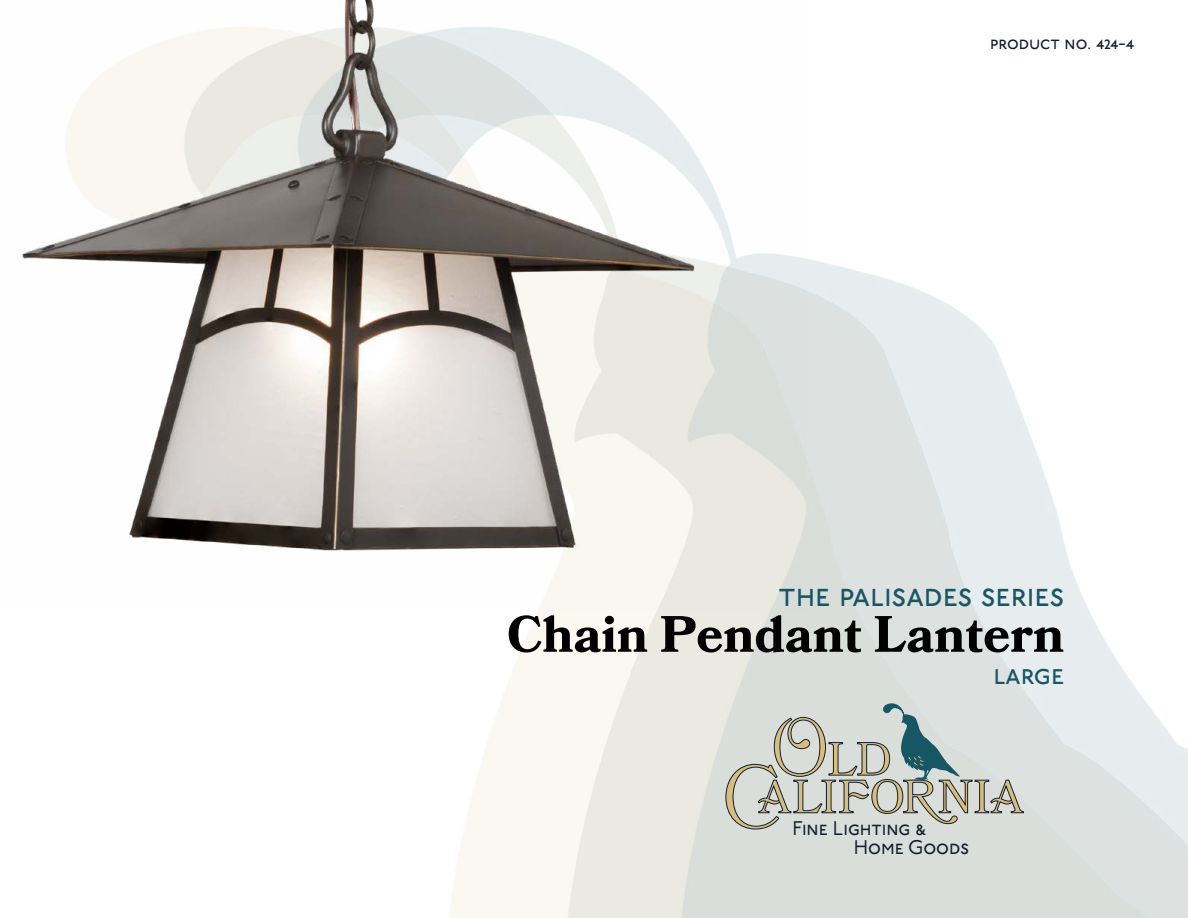
<style>
.page{position:relative;width:1188px;height:918px;background:#fff}
.page>*{position:absolute;margin:0;border:0;box-sizing:border-box;transform-origin:0 0}
.t1{font:700 51px "Bookmania";color:#000}
.t2{font:46.5px "Bookmania";letter-spacing:.025em;color:#d7be7f}
.t3{font:33px "P22 Underground Bk P";color:#175765}
.t4{font:28.5px "P22 Underground Bk P";color:#175765}
.t5{font:19.8px/18.1px "P22 Underground Bk P";color:#131e2d}
.t6{font:18px "P22 Underground Bk P";color:#131a2d}
.s1{font-weight:300;font-size:80.85px}
.s2{font-size:64.95px}
</style>
<div class="page">
<svg style="left:725px;top:702px;width:299px;height:127px;background:#c3cbca"></svg>
<img style="left:22px;top:0;width:784px;height:610px">
<p class="t6" style="left:990px;top:33px;width:145px">product no. 424-4</p>
<h3 class="t3" style="left:779px;top:576px;width:287px">the palisades series</h3>
<h1 class="t1" style="left:507px;top:604px;width:559px">Chain Pendant Lantern</h1>
<h3 class="t4" style="left:993px;top:659px;width:72px">large</h3>
<h2 class="t2" style="left:770px;top:732px;width:123px"><span class="s1">O</span>LD</h2>
<h2 class="t2" style="left:723px;top:770px;width:301px"><span class="s2">C</span> ALIFORNIA</h2>
<p class="t5" style="left:854px;top:820px;width:117px;text-indent:-61px">Fine Lighting &amp;<br>Home Goods</p>
</div>
